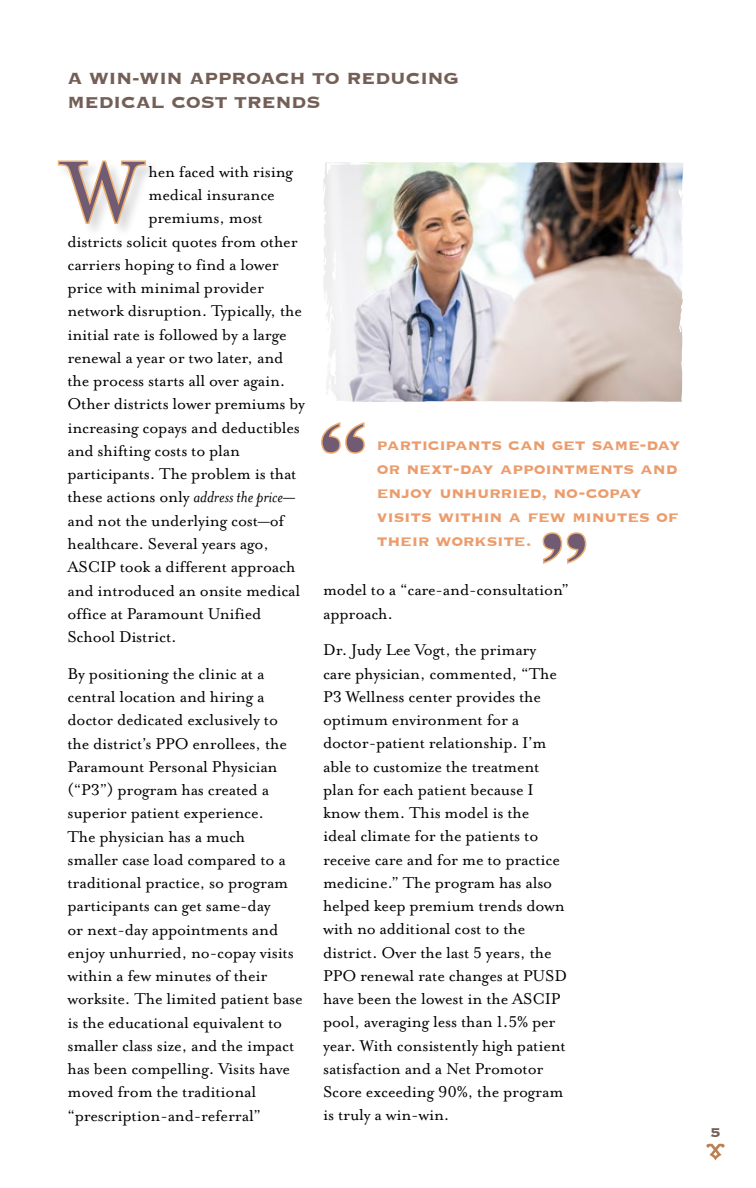
<style>
.page{position:relative;width:756px;height:1188px;background:#fff}
.page>*{position:absolute;margin:0;border:0;box-sizing:border-box;transform-origin:0 0}
.t1{font:700 108px "Copperplate";color:#705b72}
.t2{font:700 21px/24px "Copperplate";letter-spacing:-.02em;color:#735f56}
.t3{font:700 19.5px/24px "Copperplate";letter-spacing:-.015em;color:#ec9c6b}
.t4{font:18px/23.2px "Mrs Eaves Lining OT";letter-spacing:-.01em;color:#000}
.t5{font:700 16.5px "Copperplate";color:#735f56}
.s1{font-family:"Mrs Eaves OT";font-style:italic}
</style>
<div class="page">
<svg style="left:706px;top:1144px;width:19px;height:17px"></svg>
<svg style="left:57px;top:160px;width:90px;height:65px"></svg>
<svg style="left:321px;top:422px;width:44px;height:32px"></svg>
<svg style="left:542px;top:532px;width:45px;height:32px"></svg>
<img style="left:326px;top:162px;width:357px;height:240px">
<img style="left:323px;top:162px;width:114px;height:172px">
<p class="t2" style="left:67px;top:65px;width:393px">A WIN-WIN APPROACH TO REDUCING<br>MEDICAL COST TRENDS</p>
<p class="t4" style="left:148px;top:160px;width:146px">hen faced with rising</p>
<p class="t4" style="left:148px;top:183px;width:128px">medical insurance</p>
<p class="t4" style="left:148px;top:207px;width:116px">premiums, most</p>
<p class="t4" style="left:68px;top:230px;width:232px">districts solicit quotes from other</p>
<p class="t4" style="left:68px;top:253px;width:213px">carriers hoping to find a lower</p>
<p class="t4" style="left:68px;top:276px;width:198px">price with minimal provider</p>
<p class="t4" style="left:68px;top:300px;width:236px">network disruption. Typically, the</p>
<p class="t4" style="left:68px;top:323px;width:221px">initial rate is followed by a large</p>
<p class="t4" style="left:68px;top:346px;width:217px">renewal a year or two later, and</p>
<p class="t4" style="left:68px;top:369px;width:219px">the process starts all over again.</p>
<p class="t4" style="left:68px;top:393px;width:239px">Other districts lower premiums by</p>
<p class="t4" style="left:68px;top:416px;width:234px">increasing copays and deductibles</p>
<p class="t4" style="left:68px;top:439px;width:174px">and shifting costs to plan</p>
<p class="t4" style="left:68px;top:462px;width:231px">participants. The problem is that</p>
<p class="t4" style="left:68px;top:486px;width:229px">these actions only <span class="s1">address the price</span>—</p>
<p class="t4" style="left:68px;top:509px;width:218px">and not the underlying cost—of</p>
<p class="t4" style="left:68px;top:532px;width:203px">healthcare. Several years ago,</p>
<p class="t4" style="left:68px;top:556px;width:230px">ASCIP took a different approach</p>
<p class="t4" style="left:68px;top:579px;width:234px">and introduced an onsite medical</p>
<p class="t4" style="left:68px;top:602px;width:196px">office at Paramount Unified</p>
<p class="t4" style="left:68px;top:625px;width:111px">School District.</p>
<p class="t4" style="left:68px;top:662px;width:237px">By positioning the clinic at a central location and hiring a doctor dedicated exclusively to the district’s PPO enrollees, the<br>Paramount Personal Physician (“P3”) program has created a superior patient experience.<br>The physician has a much<br>smaller case load compared to a traditional practice, so program participants can get same-day<br>or next-day appointments and enjoy unhurried, no-copay visits within a few minutes of their worksite. The limited patient base is the educational equivalent to smaller class size, and the impact has been compelling. Visits have moved from the traditional “prescription-and-referral”</p>
<h1 class="t1" style="left:316px;top:383px;width:55px">“</h1>
<p class="t3" style="left:377px;top:432px;width:305px">participants can get same-day or next-day appointments and enjoy unhurried, no-copay visits within a few minutes of their worksite.</p>
<h1 class="t1" style="left:537px;top:492px;width:55px">”</h1>
<p class="t4" style="left:323px;top:579px;width:248px">model to a “care-and-consultation” approach.</p>
<p class="t4" style="left:323px;top:639px;width:246px">Dr. Judy Lee Vogt, the primary care physician, commented, “The<br>P3 Wellness center provides the optimum environment for a doctor-patient relationship. I’m able to customize the treatment plan for each patient because I know them. This model is the ideal climate for the patients to receive care and for me to practice medicine.” The program has also helped keep premium trends down with no additional cost to the district. Over the last 5 years, the<br>PPO renewal rate changes at PUSD have been the lowest in the ASCIP pool, averaging less than 1.5% per year. With consistently high patient satisfaction and a Net Promotor<br>Score exceeding 90%, the program is truly a win-win.</p>
<p class="t5" style="left:710px;top:1122px;width:12px">5</p>
</div>
